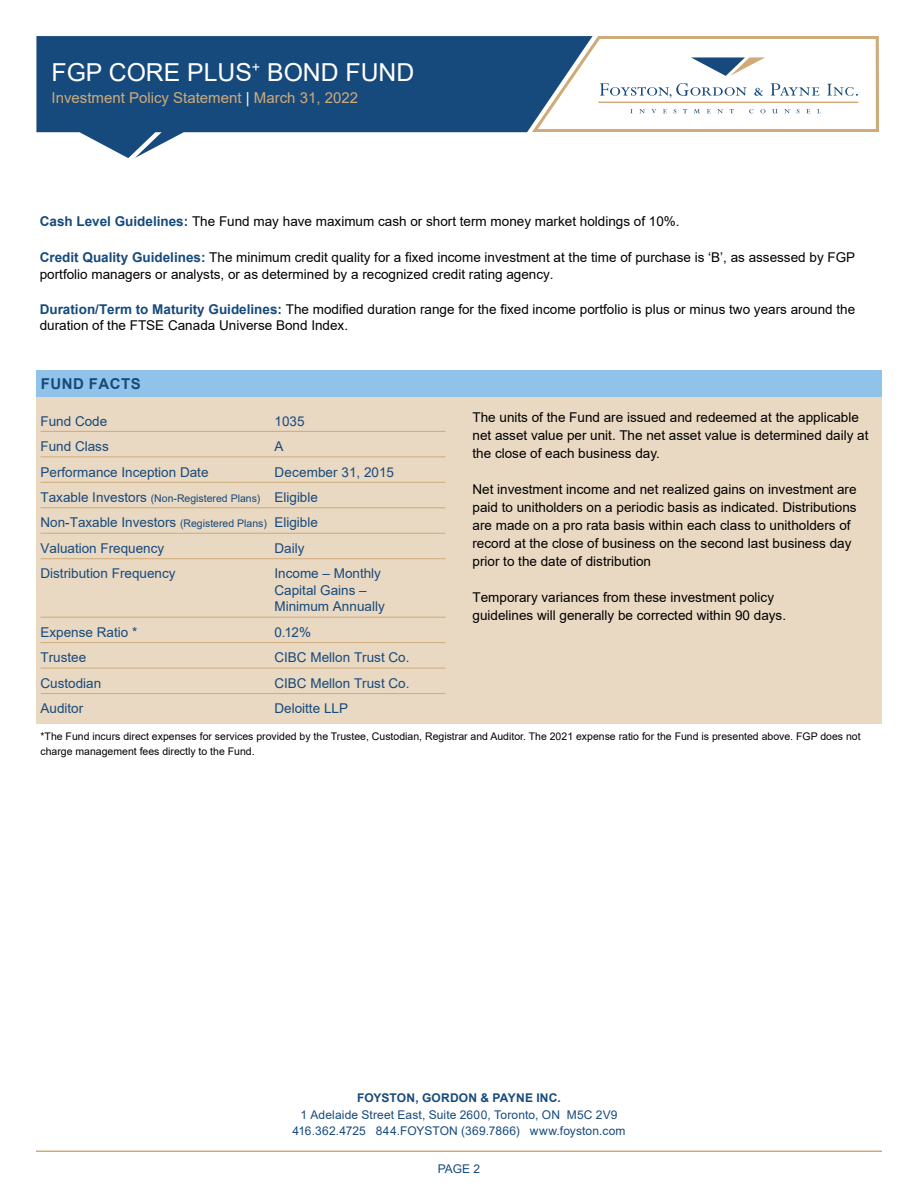
<style>
.page{position:relative;width:918px;height:1188px;background:#fff}
.page>*{position:absolute;margin:0;border:0;box-sizing:border-box;transform-origin:0 0}
.t1{font:24.75px "Arial";color:#fff}
.t2{font:15px "Arial";color:#cfab7a}
.t3{font:700 15px "Arial";letter-spacing:.035em;color:#174a7c}
.t4{font:13.5px/18px "Arial";color:#000}
.t5{font:13.5px/25.5px "Arial";color:#174a7c}
.t6{font:12px/16.5px "Arial";letter-spacing:.01em;color:#174a7c;text-align:center}
.t7{font:700 12px "Arial";letter-spacing:.015em;color:#174a7c}
.t8{font:10.5px/15px "Arial";color:#000}
.s1{color:#fff}
.s2{font-weight:700;color:#174a7c}
.s3{font-size:10.5px}
</style>
<div class="page">
<svg style="left:593px;top:36px;width:286px;height:96px"></svg>
<svg style="left:36px;top:36px;width:557px;height:122px;fill:#174a7c"></svg>
<div style="left:36px;top:370px;width:846px;height:27px;background:#90c3ea"></div>
<div style="left:36px;top:397px;width:846px;height:327px;background:#e9d8c2"></div>
<hr style="left:40px;top:431px;width:406px;height:1px;background:#cfab7a">
<hr style="left:40px;top:456px;width:406px;height:1px;background:#cfab7a">
<hr style="left:40px;top:482px;width:406px;height:1px;background:#cfab7a">
<hr style="left:40px;top:507px;width:406px;height:1px;background:#cfab7a">
<hr style="left:40px;top:533px;width:406px;height:1px;background:#cfab7a">
<hr style="left:40px;top:558px;width:406px;height:1px;background:#cfab7a">
<hr style="left:40px;top:617px;width:406px;height:1px;background:#cfab7a">
<hr style="left:40px;top:642px;width:406px;height:1px;background:#cfab7a">
<hr style="left:40px;top:668px;width:406px;height:1px;background:#cfab7a">
<hr style="left:40px;top:693px;width:406px;height:1px;background:#cfab7a">
<hr style="left:36px;top:1150px;width:846px;height:2px;background:#cfab7a">
<h1 class="t1" style="left:52px;top:55px;width:364px">FGP CORE PLUS<sup>+</sup> BOND FUND</h1>
<p class="t2" style="left:52px;top:87px;width:308px">Investment Policy Statement <span class="s1">|</span> March 31, 2022</p>
<p class="t4" style="left:40px;top:212px;width:641px"><span class="s2">Cash Level Guidelines:</span> The Fund may have maximum cash or short term money market holdings of 10%.</p>
<p class="t4" style="left:40px;top:248px;width:817px"><span class="s2">Credit Quality Guidelines:</span> The minimum credit quality for a fixed income investment at the time of purchase is ‘B’, as assessed by FGP portfolio managers or analysts, or as determined by a recognized credit rating agency.</p>
<p class="t4" style="left:40px;top:301px;width:817px;line-height:16.5px"><span class="s2">Duration/Term to Maturity Guidelines:</span> The modified duration range for the fixed income portfolio is plus or minus two years around the duration of the FTSE Canada Universe Bond Index.</p>
<p class="t3" style="left:41px;top:373px;width:102px">FUND FACTS</p>
<p class="t5" style="left:40px;top:408px;width:68px">Fund Code</p>
<p class="t5" style="left:274px;top:408px;width:32px">1035</p>
<p class="t5" style="left:40px;top:433px;width:70px">Fund Class</p>
<p class="t5" style="left:274px;top:433px;width:11px">A</p>
<p class="t5" style="left:40px;top:459px;width:170px">Performance Inception Date</p>
<p class="t5" style="left:40px;top:459px;width:355px;text-indent:234px">December 31, 2015<br>Taxable Investors <span class="s3">(Non-Registered Plans)</span> Eligible Non-Taxable Investors <span class="s3">(Registered Plans)</span> Eligible<br>Valuation Frequency</p>
<p class="t5" style="left:274px;top:535px;width:31px">Daily</p>
<p class="t5" style="left:40px;top:561px;width:137px">Distribution Frequency</p>
<p class="t5" style="left:274px;top:565px;width:112px;line-height:16.5px">Income – Monthly<br>Capital Gains –<br>Minimum Annually</p>
<p class="t5" style="left:40px;top:619px;width:98px">Expense Ratio *</p>
<p class="t5" style="left:274px;top:619px;width:38px">0.12%</p>
<p class="t5" style="left:40px;top:645px;width:47px">Trustee</p>
<p class="t5" style="left:274px;top:645px;width:137px">CIBC Mellon Trust Co.</p>
<p class="t5" style="left:40px;top:670px;width:62px">Custodian</p>
<p class="t5" style="left:274px;top:670px;width:137px">CIBC Mellon Trust Co.</p>
<p class="t5" style="left:40px;top:696px;width:44px">Auditor</p>
<p class="t5" style="left:274px;top:696px;width:75px">Deloitte LLP</p>
<p class="t4" style="left:472px;top:408px;width:397px">The units of the Fund are issued and redeemed at the applicable net asset value per unit. The net asset value is determined daily at the close of each business day.</p>
<p class="t4" style="left:472px;top:480px;width:386px">Net investment income and net realized gains on investment are paid to unitholders on a periodic basis as indicated. Distributions are made on a pro rata basis within each class to unitholders of record at the close of business on the second last business day prior to the date of distribution</p>
<p class="t4" style="left:472px;top:588px;width:315px">Temporary variances from these investment policy guidelines will generally be corrected within 90 days.</p>
<p class="t8" style="left:41px;top:728px;width:822px">*The Fund incurs direct expenses for services provided by the Trustee, Custodian, Registrar and Auditor. The 2021 expense ratio for the Fund is presented above. FGP does not charge management fees directly to the Fund.</p>
<p class="t7" style="left:357px;top:1089px;width:205px">FOYSTON, GORDON &amp; PAYNE INC.</p>
<p class="t6" style="left:292px;top:1106px;width:335px">1 Adelaide Street East, Suite 2600, Toronto, ON M5C 2V9<br>416.362.4725 844.FOYSTON (369.7866) www.foyston.com</p>
<p class="t6" style="left:438px;top:1161px;width:44px">PAGE 2</p>
</div>
